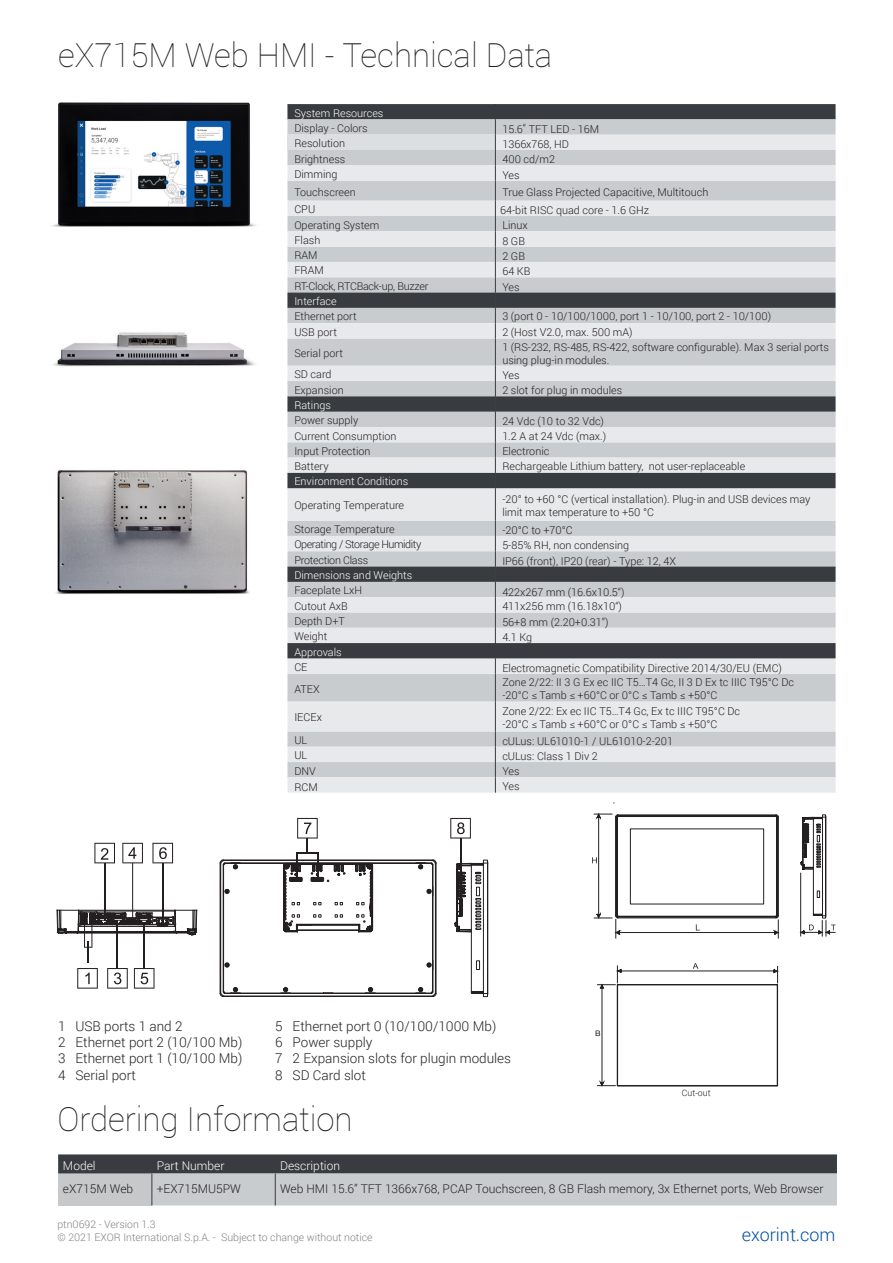
<style>
.page{position:relative;width:893px;height:1263px;background:#fff}
.page>*{position:absolute;margin:0;border:0;box-sizing:border-box;transform-origin:0 0}
.t1{font:100 33px "Roboto";color:#231f20}
.t2{font:300 18px "Roboto";color:#01509f}
.t3{font:300 13.5px "Roboto";color:#231f20}
.t4{font:300 12px "Roboto";color:#231f20}
.t5{font:300 12px "Roboto";color:#fff}
.t6{font:300 10.8px/12.9px "Roboto";color:#231f20}
.t7{font:300 10.8px "Roboto";color:#fff}
.t8{font:300 10.8px "Roboto";letter-spacing:-.025em;color:#231f20}
.t9{font:300 10.8px "Roboto";letter-spacing:-.04em;color:#231f20}
.t10{font:300 10.5px "Roboto";color:#808285}
.t11{font:300 8.85px "Roboto";color:#231f20}
</style>
<div class="page">
<svg style="left:58px;top:1154px;width:779px;height:51px;background:#93969a"></svg>
<hr style="left:152px;top:1173px;width:1px;height:32px;background:#383c40">
<hr style="left:275px;top:1173px;width:1px;height:32px;background:#383c40">
<img style="left:52px;top:102px;width:204px;height:125px">
<img style="left:53px;top:332px;width:203px;height:35px">
<img style="left:55px;top:470px;width:195px;height:124px">
<hr style="left:460px;top:838px;width:1px;height:66px;background:#231f20">
<svg style="left:77px;top:968px;width:21px;height:20px"></svg>
<svg style="left:94px;top:843px;width:21px;height:20px"></svg>
<svg style="left:122px;top:843px;width:21px;height:20px"></svg>
<svg style="left:134px;top:968px;width:20px;height:20px"></svg>
<svg style="left:152px;top:843px;width:21px;height:20px"></svg>
<hr style="left:144px;top:922px;width:1px;height:46px;background:#231f20">
<hr style="left:104px;top:863px;width:1px;height:57px;background:#231f20">
<hr style="left:162px;top:863px;width:1px;height:58px;background:#231f20">
<hr style="left:132px;top:863px;width:1px;height:57px;background:#231f20">
<hr style="left:87px;top:941px;width:2px;height:21px;background:#231f20">
<svg style="left:56px;top:901px;width:142px;height:47px"></svg>
<svg style="left:107px;top:968px;width:21px;height:20px"></svg>
<hr style="left:117px;top:920px;width:1px;height:48px;background:#231f20">
<hr style="left:57px;top:910px;width:140px;height:1px;background:#231f20">
<svg style="left:450px;top:818px;width:21px;height:20px"></svg>
<svg style="left:220px;top:818px;width:216px;height:179px"></svg>
<svg style="left:454px;top:860px;width:34px;height:137px"></svg>
<svg style="left:596px;top:963px;width:182px;height:123px"></svg>
<svg style="left:592px;top:813px;width:187px;height:125px"></svg>
<svg style="left:800px;top:814px;width:36px;height:122px"></svg>
<svg style="left:287px;top:731px;width:549px;height:62px;background:#d8dbdd"></svg>
<svg style="left:287px;top:658px;width:549px;height:73px;background:#dadddf"></svg>
<svg style="left:287px;top:488px;width:549px;height:170px;background:#bbbec0"></svg>
<svg style="left:496px;top:488px;width:340px;height:94px;background:#c0c3c6"></svg>
<svg style="left:287px;top:104px;width:549px;height:384px;background:#bcbfc2"></svg>
<hr style="left:495px;top:488px;width:1px;height:33px;background:#383c40">
<svg style="left:495px;top:521px;width:1px;height:272px"></svg>
<p class="t1" style="left:58px;top:33px;width:496px">eX715M Web HMI - Technical Data</p>
<p class="t7" style="left:294px;top:105px;width:91px">System Resources</p>
<p class="t6" style="left:294px;top:121px;width:75px">Display - Colors</p>
<p class="t6" style="left:502px;top:122px;width:98px">15.6“ TFT LED - 16M</p>
<p class="t6" style="left:294px;top:137px;width:52px">Resolution</p>
<p class="t6" style="left:502px;top:137px;width:68px">1366x768, HD</p>
<p class="t6" style="left:294px;top:152px;width:53px">Brightness</p>
<p class="t6" style="left:502px;top:153px;width:54px">400 cd/m2</p>
<p class="t6" style="left:294px;top:167px;width:45px">Dimming</p>
<p class="t6" style="left:502px;top:168px;width:19px">Yes</p>
<p class="t6" style="left:294px;top:185px;width:63px">Touchscreen</p>
<p class="t6" style="left:502px;top:185px;width:208px">True Glass Projected Capacitive, Multitouch</p>
<p class="t6" style="left:294px;top:203px;width:22px">CPU</p>
<p class="t6" style="left:500px;top:203px;width:150px">64-bit RISC quad core - 1.6 GHz</p>
<p class="t6" style="left:294px;top:218px;width:87px">Operating System</p>
<p class="t6" style="left:502px;top:219px;width:27px">Linux</p>
<p class="t6" style="left:294px;top:233px;width:28px">Flash</p>
<p class="t6" style="left:502px;top:234px;width:24px">8 GB</p>
<p class="t6" style="left:294px;top:249px;width:25px">RAM</p>
<p class="t6" style="left:502px;top:249px;width:24px">2 GB</p>
<p class="t6" style="left:294px;top:264px;width:31px">FRAM</p>
<p class="t6" style="left:502px;top:265px;width:30px">64 KB</p>
<p class="t8" style="left:294px;top:278px;width:136px">RT-Clock, RTCBack-up, Buzzer</p>
<p class="t6" style="left:502px;top:280px;width:19px">Yes</p>
<p class="t7" style="left:294px;top:294px;width:44px">Interface</p>
<p class="t6" style="left:294px;top:310px;width:64px">Ethernet port</p>
<p class="t6" style="left:502px;top:310px;width:270px">3 (port 0 - 10/100/1000, port 1 - 10/100, port 2 - 10/100)</p>
<p class="t6" style="left:294px;top:325px;width:44px">USB port</p>
<p class="t6" style="left:502px;top:326px;width:132px">2 (Host V2.0, max. 500 mA)</p>
<p class="t6" style="left:294px;top:346px;width:50px">Serial port</p>
<p class="t6" style="left:502px;top:340px;width:328px">1 (RS-232, RS-485, RS-422, software configurable). Max 3 serial ports using plug-in modules.</p>
<p class="t6" style="left:294px;top:368px;width:39px">SD card</p>
<p class="t6" style="left:502px;top:368px;width:19px">Yes</p>
<p class="t6" style="left:294px;top:383px;width:51px">Expansion</p>
<p class="t6" style="left:502px;top:383px;width:121px">2 slot for plug in modules</p>
<p class="t7" style="left:294px;top:398px;width:38px">Ratings</p>
<p class="t6" style="left:294px;top:414px;width:65px">Power supply</p>
<p class="t6" style="left:502px;top:414px;width:103px">24 Vdc (10 to 32 Vdc)</p>
<p class="t6" style="left:294px;top:429px;width:104px">Current Consumption</p>
<p class="t6" style="left:502px;top:430px;width:105px">1.2 A at 24 Vdc (max.)</p>
<p class="t6" style="left:294px;top:444px;width:78px">Input Protection</p>
<p class="t6" style="left:502px;top:444px;width:49px">Electronic</p>
<p class="t6" style="left:294px;top:459px;width:36px">Battery</p>
<p class="t6" style="left:502px;top:459px;width:244px">Rechargeable Lithium battery, not user-replaceable</p>
<p class="t7" style="left:294px;top:474px;width:115px">Environment Conditions</p>
<p class="t6" style="left:294px;top:499px;width:111px">Operating Temperature</p>
<p class="t6" style="left:502px;top:492px;width:310px">-20° to +60 °C (vertical installation). Plug-in and USB devices may limit max temperature to +50 °C</p>
<p class="t6" style="left:294px;top:522px;width:102px">Storage Temperature</p>
<p class="t6" style="left:502px;top:523px;width:72px">-20°C to +70°C</p>
<p class="t9" style="left:294px;top:537px;width:128px">Operating / Storage Humidity</p>
<p class="t6" style="left:502px;top:539px;width:128px">5-85% RH, non condensing</p>
<p class="t8" style="left:294px;top:552px;width:75px">Protection Class</p>
<p class="t6" style="left:502px;top:554px;width:175px">IP66 (front), IP20 (rear) - Type: 12, 4X</p>
<p class="t7" style="left:294px;top:568px;width:119px">Dimensions and Weights</p>
<p class="t6" style="left:294px;top:584px;width:69px">Faceplate LxH</p>
<p class="t6" style="left:502px;top:585px;width:124px">422x267 mm (16.6x10.5“)</p>
<p class="t6" style="left:294px;top:600px;width:55px">Cutout AxB</p>
<p class="t6" style="left:502px;top:600px;width:121px">411x256 mm (16.18x10“)</p>
<p class="t6" style="left:294px;top:614px;width:52px">Depth D+T</p>
<p class="t6" style="left:502px;top:615px;width:108px">56+8 mm (2.20+0.31”)</p>
<p class="t6" style="left:294px;top:630px;width:35px">Weight</p>
<p class="t6" style="left:502px;top:630px;width:31px">4.1 Kg</p>
<p class="t7" style="left:294px;top:644px;width:49px">Approvals</p>
<p class="t6" style="left:294px;top:660px;width:15px">CE</p>
<p class="t6" style="left:502px;top:661px;width:281px">Electromagnetic Compatibility Directive 2014/30/EU (EMC)</p>
<p class="t6" style="left:294px;top:682px;width:27px">ATEX</p>
<p class="t6" style="left:502px;top:675px;width:293px">Zone 2/22: II 3 G Ex ec IIC T5…T4 Gc, II 3 D Ex tc IIIC T95°C Dc</p>
<p class="t6" style="left:502px;top:688px;width:217px">-20°C ≤ Tamb ≤ +60°C or 0°C ≤ Tamb ≤ +50°C</p>
<p class="t6" style="left:294px;top:711px;width:29px">IECEx</p>
<p class="t6" style="left:502px;top:704px;width:239px">Zone 2/22: Ex ec IIC T5…T4 Gc, Ex tc IIIC T95°C Dc</p>
<p class="t6" style="left:502px;top:717px;width:217px">-20°C ≤ Tamb ≤ +60°C or 0°C ≤ Tamb ≤ +50°C</p>
<p class="t6" style="left:294px;top:733px;width:14px">UL</p>
<p class="t6" style="left:502px;top:734px;width:172px">cULus: UL61010-1 / UL61010-2-201</p>
<p class="t6" style="left:294px;top:749px;width:14px">UL</p>
<p class="t6" style="left:502px;top:749px;width:97px">cULus: Class 1 Div 2</p>
<p class="t6" style="left:294px;top:764px;width:23px">DNV</p>
<p class="t6" style="left:502px;top:764px;width:19px">Yes</p>
<p class="t6" style="left:294px;top:780px;width:25px">RCM</p>
<p class="t6" style="left:502px;top:779px;width:19px">Yes</p>
<p class="t3" style="left:58px;top:1017px;width:126px">1 USB ports 1 and 2</p>
<p class="t3" style="left:58px;top:1033px;width:186px">2 Ethernet port 2 (10/100 Mb)</p>
<p class="t3" style="left:58px;top:1049px;width:186px">3 Ethernet port 1 (10/100 Mb)</p>
<p class="t3" style="left:58px;top:1065px;width:79px">4 Serial port</p>
<p class="t3" style="left:275px;top:1017px;width:223px">5 Ethernet port 0 (10/100/1000 Mb)</p>
<p class="t3" style="left:275px;top:1033px;width:99px">6 Power supply</p>
<p class="t3" style="left:275px;top:1049px;width:237px">7 2 Expansion slots for plugin modules</p>
<p class="t3" style="left:275px;top:1065px;width:92px">8 SD Card slot</p>
<p class="t1" style="left:57px;top:1097px;width:297px">Ordering Information</p>
<p class="t11" style="left:682px;top:1086px;width:30px">Cut-out</p>
<p class="t5" style="left:63px;top:1157px;width:34px">Model</p>
<p class="t5" style="left:157px;top:1157px;width:69px">Part Number</p>
<p class="t5" style="left:280px;top:1157px;width:61px">Description</p>
<p class="t4" style="left:63px;top:1180px;width:72px">eX715M Web</p>
<p class="t4" style="left:157px;top:1180px;width:86px">+EX715MU5PW</p>
<p class="t4" style="left:280px;top:1180px;width:545px">Web HMI 15.6” TFT 1366x768, PCAP Touchscreen, 8 GB Flash memory, 3x Ethernet ports, Web Browser</p>
<p class="t10" style="left:57px;top:1217px;width:100px">ptn0692 - Version 1.3</p>
<p class="t10" style="left:57px;top:1230px;width:317px">© 2021 EXOR International S.p.A. - Subject to change without notice</p>
<h2 class="t2" style="left:742px;top:1222px;width:95px">exorint.com</h2>
</div>
